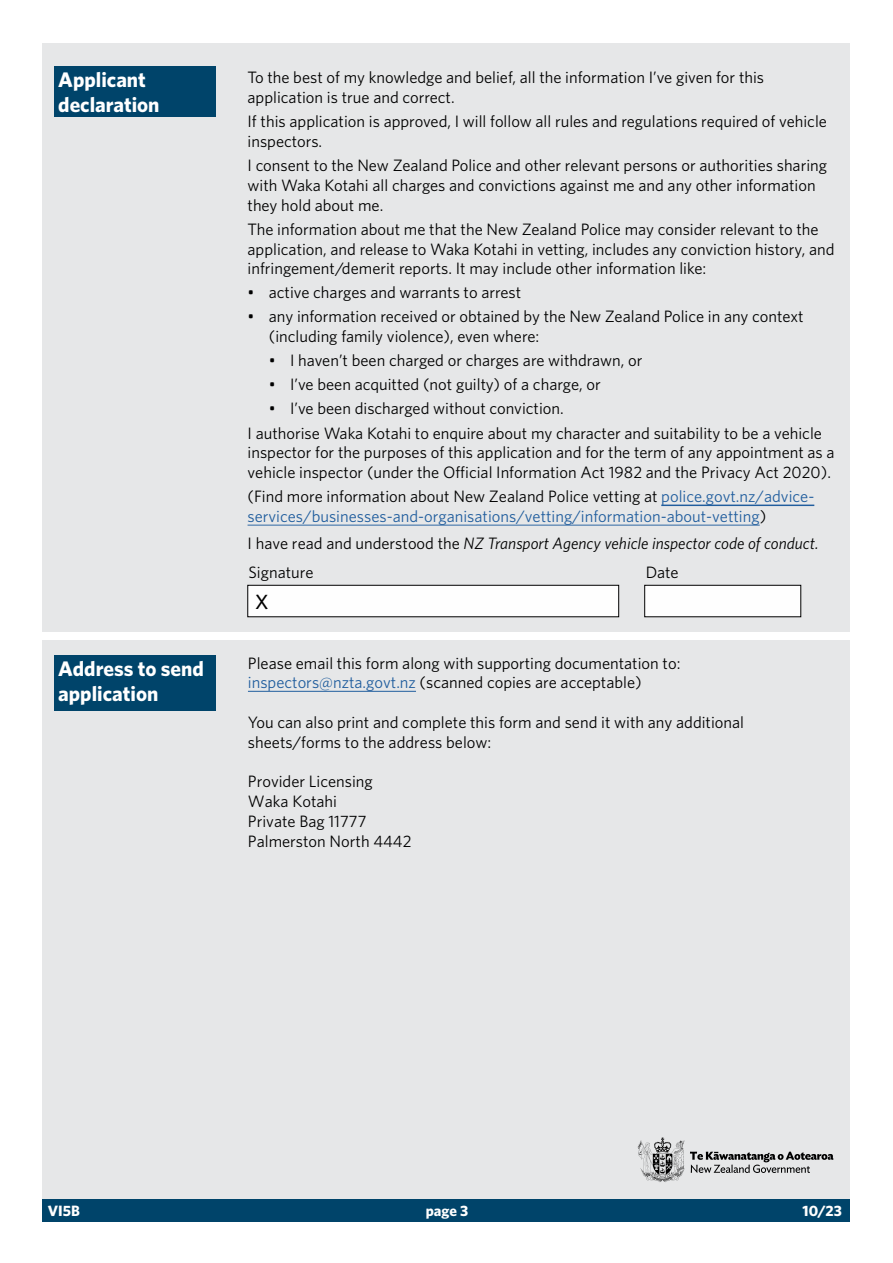
<style>
.page{position:relative;width:893px;height:1263px;background:#fff}
.page>*{position:absolute;margin:0;border:0;box-sizing:border-box;transform-origin:0 0}
.t1{font:30px "Whitney";color:#000}
.t2{font:700 21px/25.2px "Whitney";color:#fff}
.t3{font:16.5px/19.8px "Whitney";color:#000}
.t4{font:16.5px/19.8px "Whitney";color:#215e9e}
.t5{font:italic 16.5px/28.7px "Whitney";color:#000}
.t6{font:700 15px "Whitney";color:#fff}
.s1{color:#000}
.s2{font-style:normal}
.s3{color:#215e9e}
</style>
<div class="page">
<div style="left:42px;top:43px;width:808px;height:1179px;background:#e6e7e8"></div>
<div style="left:43px;top:1199px;width:807px;height:22px;background:#00446a"></div>
<div style="left:36px;top:632px;width:821px;height:8px;background:#fff"></div>
<div style="left:54px;top:655px;width:161px;height:55px;background:#00446a"></div>
<hr style="left:248px;top:691px;width:168px;height:1px;background:#215e9e">
<svg style="left:638px;top:1137px;width:195px;height:45px"></svg>
<div style="left:54px;top:66px;width:161px;height:50px;background:#00446a"></div>
<div style="left:248px;top:585px;width:371px;height:32px;background:#fefefe"></div>
<div style="left:248px;top:585px;width:371px;height:32px;border:1px solid #000"></div>
<div style="left:645px;top:585px;width:156px;height:32px;background:#fefefe"></div>
<div style="left:644px;top:585px;width:157px;height:32px;border:1px solid #000"></div>
<hr style="left:248px;top:525px;width:512px;height:1px;background:#215e9e">
<hr style="left:661px;top:505px;width:153px;height:1px;background:#215e9e">
<p class="t2" style="left:58px;top:67px;width:103px">Applicant declaration</p>
<p class="t3" style="left:248px;top:67px;width:518px">To the best of my knowledge and belief, all the information I’ve given for this application is true and correct.</p>
<p class="t3" style="left:248px;top:111px;width:581px">If this application is approved, I will follow all rules and regulations required of vehicle inspectors.</p>
<p class="t3" style="left:248px;top:155px;width:581px">I consent to the New Zealand Police and other relevant persons or authorities sharing with Waka Kotahi all charges and convictions against me and any other information they hold about me.</p>
<p class="t3" style="left:248px;top:219px;width:588px">The information about me that the New Zealand Police may consider relevant to the application, and release to Waka Kotahi in vetting, includes any conviction history, and infringement/demerit reports. It may include other information like:</p>
<p class="t3" style="left:248px;top:282px;width:275px">• active charges and warrants to arrest</p>
<p class="t3" style="left:269px;top:306px;width:536px;text-indent:-21px">• any information received or obtained by the New Zealand Police in any context (including family violence), even where:</p>
<p class="t3" style="left:269px;top:350px;width:375px">• I haven’t been charged or charges are withdrawn, or</p>
<p class="t3" style="left:269px;top:374px;width:333px">• I’ve been acquitted (not guilty) of a charge, or</p>
<p class="t3" style="left:269px;top:398px;width:296px">• I’ve been discharged without conviction.</p>
<p class="t3" style="left:248px;top:422px;width:589px">I authorise Waka Kotahi to enquire about my character and suitability to be a vehicle inspector for the purposes of this application and for the term of any appointment as a vehicle inspector (under the Official Information Act 1982 and the Privacy Act 2020).</p>
<p class="t4" style="left:248px;top:487px;width:568px"><span class="s1">(Find more information about New Zealand Police vetting at</span> police.govt.nz/advice&shy;services/businesses-and-organisations/vetting/information-about-vetting<span class="s1">)</span></p>
<p class="t5" style="left:248px;top:529px;width:572px"><span class="s2">I have read and understood the</span> NZ Transport Agency vehicle inspector code of conduct.<br><span class="s2">Signature</span></p>
<p class="t3" style="left:646px;top:562px;width:34px">Date</p>
<h1 class="t1" style="left:255px;top:579px;width:16px">x</h1>
<p class="t2" style="left:58px;top:656px;width:147px">Address to send application</p>
<p class="t3" style="left:248px;top:652px;width:434px">Please email this form along with supporting documentation to: <span class="s3">inspectors@nzta.govt.nz</span> (scanned copies are acceptable)</p>
<p class="t3" style="left:248px;top:712px;width:498px">You can also print and complete this form and send it with any additional sheets/forms to the address below:</p>
<p class="t3" style="left:248px;top:771px;width:165px">Provider Licensing<br>Waka Kotahi<br>Private Bag 11777<br>Palmerston North 4442</p>
<p class="t6" style="left:48px;top:1201px;width:34px">VI5B</p>
<p class="t6" style="left:426px;top:1201px;width:44px">page 3</p>
<p class="t6" style="left:803px;top:1200px;width:41px">10/23</p>
</div>
